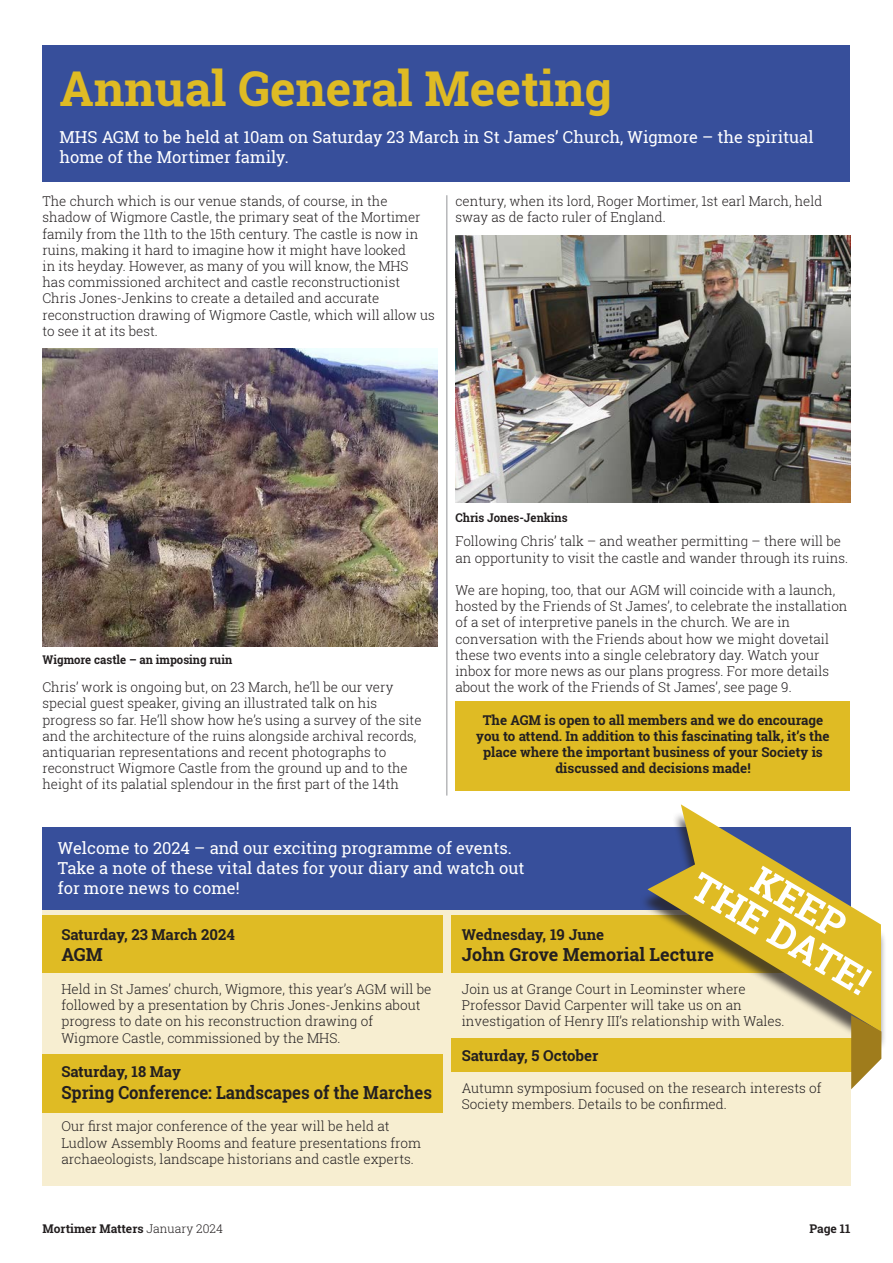
<style>
.page{position:relative;width:893px;height:1263px;background:#fff}
.page>*{position:absolute;margin:0;border:0;box-sizing:border-box;transform-origin:0 0}
.t1{font:700 48px "Roboto Slab";color:#dfbb24}
.t2{font:700 38.4px "Roboto Slab";color:#fff}
.t3{font:700 18px "Roboto Slab";color:#231f20;scale:.93 1}
.t4{font:700 18px "Roboto Slab";color:#231f20}
.t5{font:16.5px/19.8px "Roboto Slab";color:#fff}
.t6{font:700 15px "Roboto Slab";color:#231f20}
.t7{font:300 13.5px/16.2px "Roboto Slab";color:#231f20}
.t8{font:700 13.5px/16.2px "Roboto Slab";color:#231f20;text-align:center}
.t9{font:700 12px "Roboto Slab";color:#231f20;scale:.95 1}
.t10{font:700 12px "Roboto Slab";color:#231f20}
.s1{font-weight:300}
</style>
<div class="page">
<div style="left:43px;top:46px;width:807px;height:136px;background:#374f9b"></div>
<div style="left:455px;top:702px;width:395px;height:89px;background:#dfbb24"></div>
<img style="left:43px;top:349px;width:394px;height:297px">
<img style="left:455px;top:236px;width:395px;height:266px">
<div style="left:43px;top:862px;width:808px;height:323px;background:#f7eed1"></div>
<div style="left:43px;top:915px;width:400px;height:58px;background:#dfbb24"></div>
<div style="left:451px;top:915px;width:401px;height:58px;background:#dfbb24"></div>
<div style="left:43px;top:1054px;width:400px;height:58px;background:#dfbb24"></div>
<div style="left:451px;top:1038px;width:401px;height:34px;background:#dfbb24"></div>
<div style="left:43px;top:827px;width:808px;height:82px;background:#374f9b"></div>
<div style="left:639px;top:811px;width:247px;height:240px;background:#231f20;opacity:.75"></div>
<svg style="left:647px;top:804px;width:234px;height:228px"></svg>
<svg style="left:851px;top:1015px;width:30px;height:74px"></svg>
<hr style="left:446px;top:195px;width:1px;height:600px;background:#939598">
<p class="t1" style="left:60px;top:55px;width:554px">Annual General Meeting</p>
<p class="t5" style="left:60px;top:127px;width:755px">MHS AGM to be held at 10am on Saturday 23 March in St James’ Church, Wigmore – the spiritual home of the Mortimer family.</p>
<p class="t7" style="left:43px;top:193px;width:394px">The church which is our venue stands, of course, in the shadow of Wigmore Castle, the primary seat of the Mortimer family from the 11th to the 15th century. The castle is now in ruins, making it hard to imagine how it might have looked<br>in its heyday. However, as many of you will know, the MHS<br>has commissioned architect and castle reconstructionist Chris Jones-Jenkins to create a detailed and accurate reconstruction drawing of Wigmore Castle, which will allow us to see it at its best.</p>
<p class="t7" style="left:455px;top:193px;width:368px">century, when its lord, Roger Mortimer, 1st earl March, held sway as de facto ruler of England.</p>
<p class="t9" style="left:43px;top:652px;width:201px">Wigmore castle – an imposing ruin</p>
<p class="t7" style="left:43px;top:679px;width:381px">Chris’ work is ongoing but, on 23 March, he’ll be our very special guest speaker, giving an illustrated talk on his progress so far. He’ll show how he’s using a survey of the site and the architecture of the ruins alongside archival records, antiquarian representations and recent photographs to reconstruct Wigmore Castle from the ground up and to the height of its palatial splendour in the first part of the 14th</p>
<p class="t9" style="left:455px;top:509px;width:120px">Chris Jones-Jenkins</p>
<p class="t7" style="left:455px;top:533px;width:394px">Following Chris’ talk – and weather permitting – there will be an opportunity to visit the castle and wander through its ruins.</p>
<p class="t7" style="left:455px;top:582px;width:393px">We are hoping, too, that our AGM will coincide with a launch, hosted by the Friends of St James’, to celebrate the installation of a set of interpretive panels in the church. We are in conversation with the Friends about how we might dovetail these two events into a single celebratory day. Watch your inbox for more news as our plans progress. For more details about the work of the Friends of St James’, see page 9.</p>
<p class="t8" style="left:483px;top:711px;width:342px">The AGM is open to all members and we do encourage</p>
<p class="t8" style="left:476px;top:728px;width:355px">you to attend. In addition to this fascinating talk, it’s the</p>
<p class="t8" style="left:483px;top:744px;width:341px">place where the important business of your Society is discussed and decisions made!</p>
<p class="t5" style="left:58px;top:838px;width:468px">Welcome to 2024 – and our exciting programme of events.<br>Take a note of these vital dates for your diary and watch out for more news to come!</p>
<p class="t2" style="left:768px;top:854px;width:103px;rotate:30deg">KEEP</p>
<p class="t2" style="left:707px;top:861px;width:202px;rotate:30deg">THE DATE!</p>
<p class="t6" style="left:61px;top:924px;width:175px">Saturday, 23 March 2024</p>
<p class="t4" style="left:61px;top:942px;width:43px">AGM</p>
<p class="t7" style="left:61px;top:980px;width:371px">Held in St James’ church, Wigmore, this year’s AGM will be followed by a presentation by Chris Jones-Jenkins about progress to date on his reconstruction drawing of Wigmore Castle, commissioned by the MHS.</p>
<p class="t6" style="left:61px;top:1061px;width:121px">Saturday, 18 May</p>
<p class="t3" style="left:61px;top:1080px;width:400px">Spring Conference: Landscapes of the Marches</p>
<p class="t7" style="left:61px;top:1118px;width:361px">Our first major conference of the year will be held at<br>Ludlow Assembly Rooms and feature presentations from archaeologists, landscape historians and castle experts.</p>
<p class="t6" style="left:462px;top:924px;width:144px">Wednesday, 19 June</p>
<p class="t4" style="left:462px;top:942px;width:254px">John Grove Memorial Lecture</p>
<p class="t7" style="left:462px;top:980px;width:286px">Join us at Grange Court in Leominster where</p>
<p class="t7" style="left:462px;top:997px;width:282px">Professor David Carpenter will take us on an</p>
<p class="t7" style="left:462px;top:1013px;width:324px">investigation of Henry III’s relationship with Wales.</p>
<p class="t6" style="left:462px;top:1045px;width:138px">Saturday, 5 October</p>
<p class="t7" style="left:462px;top:1080px;width:361px">Autumn symposium focused on the research interests of<br>Society members. Details to be confirmed.</p>
<p class="t10" style="left:43px;top:1220px;width:182px">Mortimer Matters <span class="s1">January 2024</span></p>
<p class="t10" style="left:809px;top:1220px;width:43px">Page 11</p>
</div>
